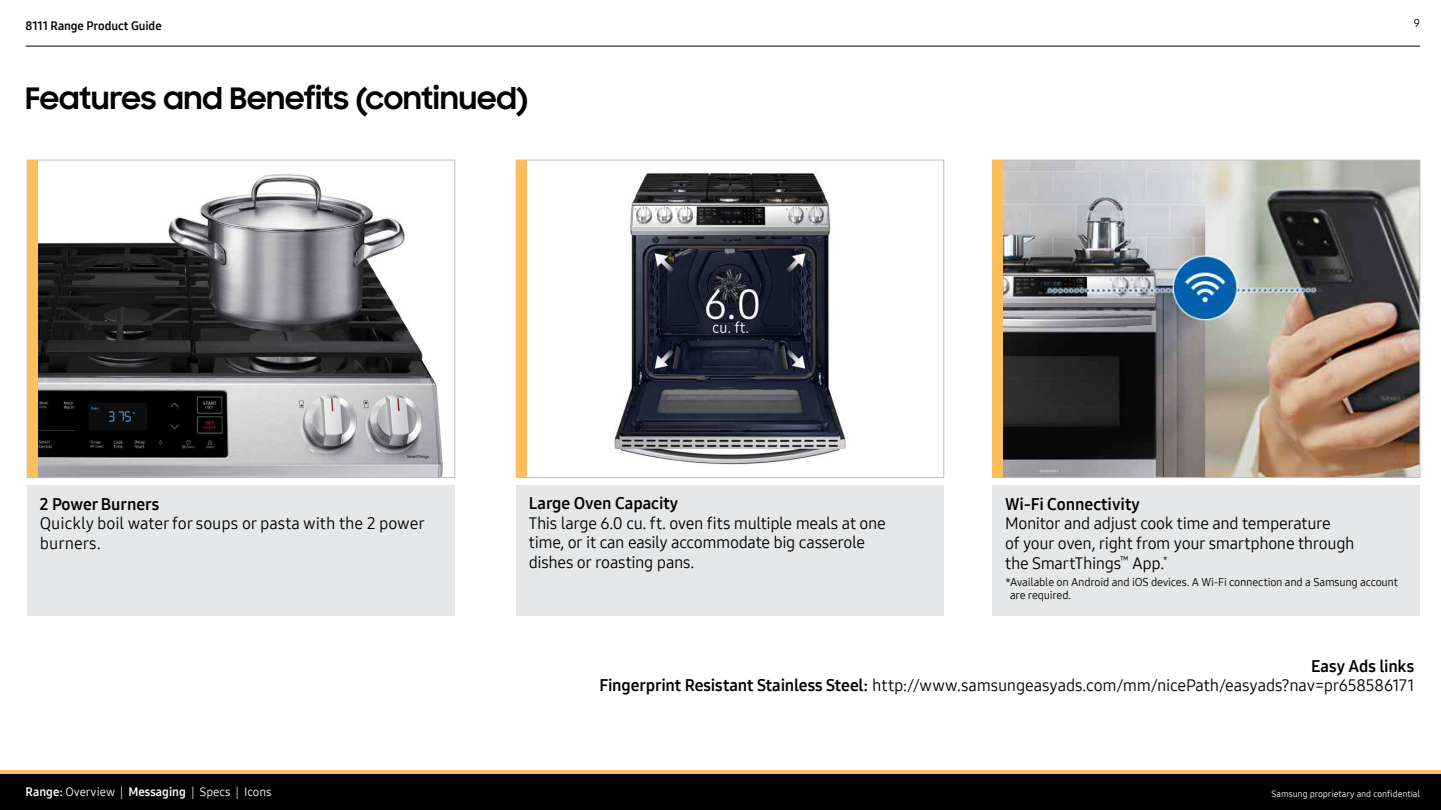
<style>
.page{position:relative;width:1441px;height:810px;background:#fff}
.page>*{position:absolute;margin:0;border:0;box-sizing:border-box;transform-origin:0 0}
.t1{font:700 30px "Samsung Sharp Sans";color:#000}
.t2{font:16.5px/19.8px "Samsung One 400";letter-spacing:-.02em;color:#000}
.t3{font:16.5px "Samsung One 700";color:#000}
.t4{font:16.5px/19.8px "Samsung One 400";color:#000}
.t5{font:12px "Samsung One 400";color:#fff}
.t6{font:12px "Samsung One 700";letter-spacing:-.005em;color:#000}
.t7{font:11.25px/13.5px "Samsung One 400";letter-spacing:-.02em;color:#000}
.t8{font:11.25px "Samsung One 400";color:#000101}
.t9{font:9px "Samsung One 400";letter-spacing:-.01em;color:#fff}
.s1{font-family:"Samsung One 700"}
</style>
<div class="page">
<div style="left:0;top:773px;width:1440px;height:37px;background:#000"></div>
<hr style="left:0;top:770px;width:1440px;height:3px;background:#fdbe5d">
<hr style="left:26px;top:46px;width:1393px;height:1px;background:#000">
<img style="left:1002px;top:162px;width:415px;height:314px">
<img style="left:37px;top:162px;width:406px;height:314px">
<div style="left:27px;top:485px;width:428px;height:131px;background:#e6e7e8"></div>
<div style="left:27px;top:160px;width:10px;height:318px;background:#fdbe5d"></div>
<div style="left:516px;top:485px;width:427px;height:131px;background:#e6e7e8"></div>
<img style="left:526px;top:169px;width:320px;height:300px">
<div style="left:516px;top:160px;width:10px;height:318px;background:#fdbe5d"></div>
<div style="left:992px;top:485px;width:427px;height:131px;background:#e6e7e8"></div>
<div style="left:992px;top:160px;width:10px;height:318px;background:#fdbe5d"></div>
<p class="t6" style="left:26px;top:18px;width:137px">8111 Range Product Guide</p>
<p class="t8" style="left:1413px;top:15px;width:8px">9</p>
<h1 class="t1" style="left:26px;top:76px;width:503px">Features and Benefits (continued)</h1>
<p class="t3" style="left:40px;top:493px;width:121px">2 Power Burners</p>
<p class="t4" style="left:40px;top:513px;width:386px">Quickly boil water for soups or pasta with the 2 power burners.</p>
<p class="t3" style="left:529px;top:492px;width:151px">Large Oven Capacity</p>
<p class="t2" style="left:529px;top:513px;width:358px">This large 6.0 cu. ft. oven fits multiple meals at one time, or it can easily accommodate big casserole dishes or roasting pans.</p>
<p class="t3" style="left:1005px;top:493px;width:136px">Wi-Fi Connectivity</p>
<p class="t2" style="left:1005px;top:513px;width:351px">Monitor and adjust cook time and temperature<br>of your oven, right from your smartphone through the SmartThings<sup>™</sup> App.<sup>*</sup></p>
<p class="t7" style="left:1009px;top:575px;width:389px;text-indent:-5px">*Available on Android and iOS devices. A Wi-Fi connection and a Samsung account are required.</p>
<p class="t5" style="left:26px;top:784px;width:247px"><span class="s1">Range:</span> Overview | <span class="s1">Messaging</span> | Specs | Icons</p>
<p class="t3" style="left:1310px;top:655px;width:105px">Easy Ads links</p>
<p class="t2" style="left:599px;top:676px;width:816px"><span class="s1">Fingerprint Resistant Stainless Steel:</span> http://www.samsungeasyads.com/mm/nicePath/easyads?nav=pr658586171</p>
<p class="t9" style="left:1271px;top:787px;width:150px">Samsung proprietary and confidential</p>
</div>
